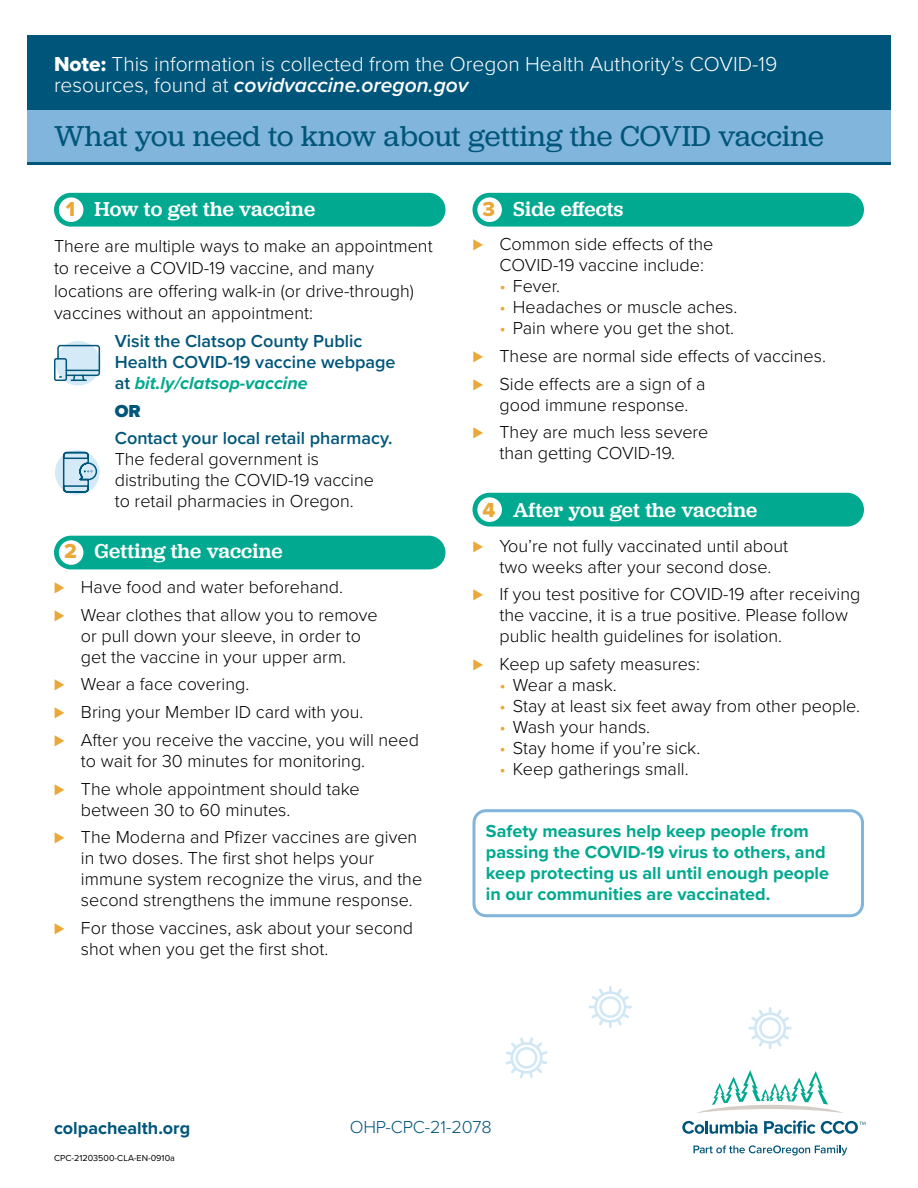
<style>
.page{position:relative;width:918px;height:1188px;background:#fff}
.page>*{position:absolute;margin:0;border:0;box-sizing:border-box;transform-origin:0 0}
.t1{font:30px "Jubilat";letter-spacing:.005em;color:#00567a}
.t2{font:300 21px/21px "Proxima Nova";color:#fff}
.t3{font:500 21px "Jubilat";letter-spacing:.005em;color:#fff}
.t4{font:300 18px/21px "Proxima Nova";color:#000}
.t5{font:700 18px/21px "Proxima Nova";color:#00a98f}
.t6{font:600 18px/21px "Proxima Nova";color:#00567a}
.t7{font:700 18px "Proxima Nova";color:#00567a}
.t8{font:300 18px "Proxima Nova";letter-spacing:-.005em;color:#00567a}
.t9{font:900 18px "Proxima Nova";color:#00567a}
.t10{font:9px "Proxima Nova";color:#000}
.s1{font-family:"Proxima Nova Extrabld";font-weight:400}
.s2{font-weight:600;font-style:italic}
.s3{font-family:"Proxima Nova Extrabld";font-weight:400;color:#e9a837}
.s4{font-weight:700;font-style:italic;color:#00a98f}
.s5{color:#e9a837}
</style>
<div class="page">
<svg style="left:589px;top:986px;width:43px;height:42px"></svg>
<svg style="left:505px;top:1037px;width:43px;height:41px"></svg>
<svg style="left:748px;top:1007px;width:44px;height:42px"></svg>
<div style="left:27px;top:108px;width:864px;height:54px;background:#82b5db"></div>
<div style="left:27px;top:36px;width:864px;height:74px;background:#00567a"></div>
<hr style="left:27px;top:162px;width:864px;height:3px;background:#00567a">
<svg style="left:697px;top:1070px;width:146px;height:43px"></svg>
<svg style="left:694px;top:1145px;width:153px;height:10px"></svg>
<svg style="left:682px;top:1120px;width:75px;height:14px"></svg>
<svg style="left:764px;top:1120px;width:51px;height:14px"></svg>
<svg style="left:821px;top:1121px;width:44px;height:13px"></svg>
<div style="left:54px;top:193px;width:392px;height:34px;background:#00a98f;border-radius:17px"></div>
<div style="left:59px;top:197px;width:24px;height:25px;background:#fff;border-radius:50%"></div>
<div style="left:54px;top:536px;width:392px;height:33px;background:#00a98f;border-radius:17px"></div>
<div style="left:59px;top:540px;width:24px;height:25px;background:#fff;border-radius:50%"></div>
<div style="left:472px;top:193px;width:392px;height:34px;background:#00a98f;border-radius:17px"></div>
<div style="left:477px;top:197px;width:25px;height:25px;background:#fff;border-radius:50%"></div>
<div style="left:472px;top:493px;width:392px;height:34px;background:#00a98f;border-radius:17px"></div>
<div style="left:477px;top:497px;width:25px;height:25px;background:#fff;border-radius:50%"></div>
<div style="left:472px;top:809px;width:392px;height:108px;border:3px solid #82b5db;border-radius:12px"></div>
<div style="left:56px;top:451px;width:43px;height:43px;background:#d5eaf7;border-radius:50%"></div>
<div style="left:55px;top:450px;width:45px;height:45px;border:2px solid #d5eaf7;border-radius:50%"></div>
<svg style="left:62px;top:451px;width:36px;height:42px"></svg>
<div style="left:57px;top:342px;width:43px;height:43px;background:#d5eaf7;border-radius:50%"></div>
<div style="left:56px;top:341px;width:44px;height:45px;border:2px solid #d5eaf7;border-radius:50%"></div>
<svg style="left:54px;top:344px;width:47px;height:38px"></svg>
<p class="t2" style="left:54px;top:52px;width:725px"><span class="s1">Note:</span> This information is collected from the Oregon Health Authority’s COVID-19 resources, found at <span class="s2">covidvaccine.oregon.gov</span></p>
<h1 class="t1" style="left:54px;top:117px;width:771px">What you need to know about getting the COVID vaccine</h1>
<p class="t3" style="left:66px;top:195px;width:251px"><span class="s3">1</span> How to get the vaccine</p>
<p class="t4" style="left:54px;top:233px;width:380px;line-height:22.5px">There are multiple ways to make an appointment to receive a COVID-19 vaccine, and many locations are offering walk-in (or drive-through) vaccines without an appointment:</p>
<p class="t6" style="left:115px;top:330px;width:282px">Visit the Clatsop County Public<br>Health COVID-19 vaccine webpage at <span class="s4">bit.ly/clatsop-vaccine</span></p>
<p class="t9" style="left:115px;top:397px;width:27px">OR</p>
<p class="t6" style="left:115px;top:427px;width:279px">Contact your local retail pharmacy.</p>
<p class="t4" style="left:115px;top:448px;width:261px">The federal government is distributing the COVID-19 vaccine to retail pharmacies in Oregon.</p>
<p class="t3" style="left:64px;top:538px;width:220px"><span class="s3">2</span> Getting the vaccine</p>
<p class="t4" style="left:54px;top:572px;width:325px;line-height:27.8px"><span class="s5">⊲</span> Have food and water beforehand.<br><span class="s5">⊲</span> Wear clothes that allow you to remove</p>
<p class="t4" style="left:81px;top:624px;width:282px">or pull down your sleeve, in order to get the vaccine in your upper arm.</p>
<p class="t4" style="left:54px;top:669px;width:367px;line-height:27.8px"><span class="s5">⊲</span> Wear a face covering.<br><span class="s5">⊲</span> Bring your Member ID card with you.<br><span class="s5">⊲</span> After you receive the vaccine, you will need</p>
<p class="t4" style="left:54px;top:746px;width:313px;line-height:27.8px;text-indent:27px">to wait for 30 minutes for monitoring. <span class="s5">⊲</span> The whole appointment should take</p>
<p class="t4" style="left:54px;top:795px;width:365px;line-height:27.8px;text-indent:27px">between 30 to 60 minutes.<br><span class="s5">⊲</span> The Moderna and Pfizer vaccines are given</p>
<p class="t4" style="left:81px;top:847px;width:343px">in two doses. The first shot helps your immune system recognize the virus, and the second strengthens the immune response.</p>
<p class="t4" style="left:81px;top:917px;width:334px;text-indent:-27px"><span class="s5">⊲</span> For those vaccines, ask about your second shot when you get the first shot.</p>
<p class="t3" style="left:483px;top:195px;width:142px"><span class="s3">3</span> Side effects</p>
<p class="t4" style="left:499px;top:233px;width:216px;text-indent:-27px"><span class="s5">⊲</span> Common side effects of the<br>COVID-19 vaccine include:</p>
<p class="t4" style="left:499px;top:275px;width:62px"><span class="s5">•</span> Fever.</p>
<p class="t4" style="left:499px;top:296px;width:239px"><span class="s5">•</span> Headaches or muscle aches.</p>
<p class="t4" style="left:472px;top:313px;width:355px;line-height:27.8px;text-indent:27px"><span class="s5">•</span> Pain where you get the shot.<br><span class="s5">⊲</span> These are normal side effects of vaccines. <span class="s5">⊲</span> Side effects are a sign of a</p>
<p class="t4" style="left:472px;top:390px;width:238px;line-height:27.8px;text-align:center">good immune response.<br><span class="s5">⊲</span> They are much less severe</p>
<p class="t4" style="left:499px;top:442px;width:177px">than getting COVID-19.</p>
<p class="t3" style="left:482px;top:496px;width:276px"><span class="s3">4</span> After you get the vaccine</p>
<p class="t4" style="left:472px;top:534px;width:317px;text-align:center"><span class="s5">⊲</span> You’re not fully vaccinated until about two weeks after your second dose.</p>
<p class="t4" style="left:499px;top:583px;width:362px;text-indent:-27px"><span class="s5">⊲</span> If you test positive for COVID-19 after receiving the vaccine, it is a true positive. Please follow public health guidelines for isolation.</p>
<p class="t4" style="left:472px;top:653px;width:229px"><span class="s5">⊲</span> Keep up safety measures:</p>
<p class="t4" style="left:499px;top:674px;width:119px"><span class="s5">•</span> Wear a mask.</p>
<p class="t4" style="left:499px;top:695px;width:362px"><span class="s5">•</span> Stay at least six feet away from other people.</p>
<p class="t4" style="left:499px;top:716px;width:152px"><span class="s5">•</span> Wash your hands.</p>
<p class="t4" style="left:499px;top:737px;width:202px"><span class="s5">•</span> Stay home if you’re sick.</p>
<p class="t4" style="left:499px;top:758px;width:191px"><span class="s5">•</span> Keep gatherings small.</p>
<p class="t5" style="left:486px;top:820px;width:345px">Safety measures help keep people from passing the COVID-19 virus to others, and keep protecting us all until enough people in our communities are vaccinated.</p>
<p class="t7" style="left:54px;top:1115px;width:138px">colpachealth.org</p>
<p class="t10" style="left:54px;top:1151px;width:122px">CPC-21203500-CLA-EN-0910a</p>
<p class="t8" style="left:350px;top:1114px;width:144px">OHP-CPC-21-2078</p>
</div>
